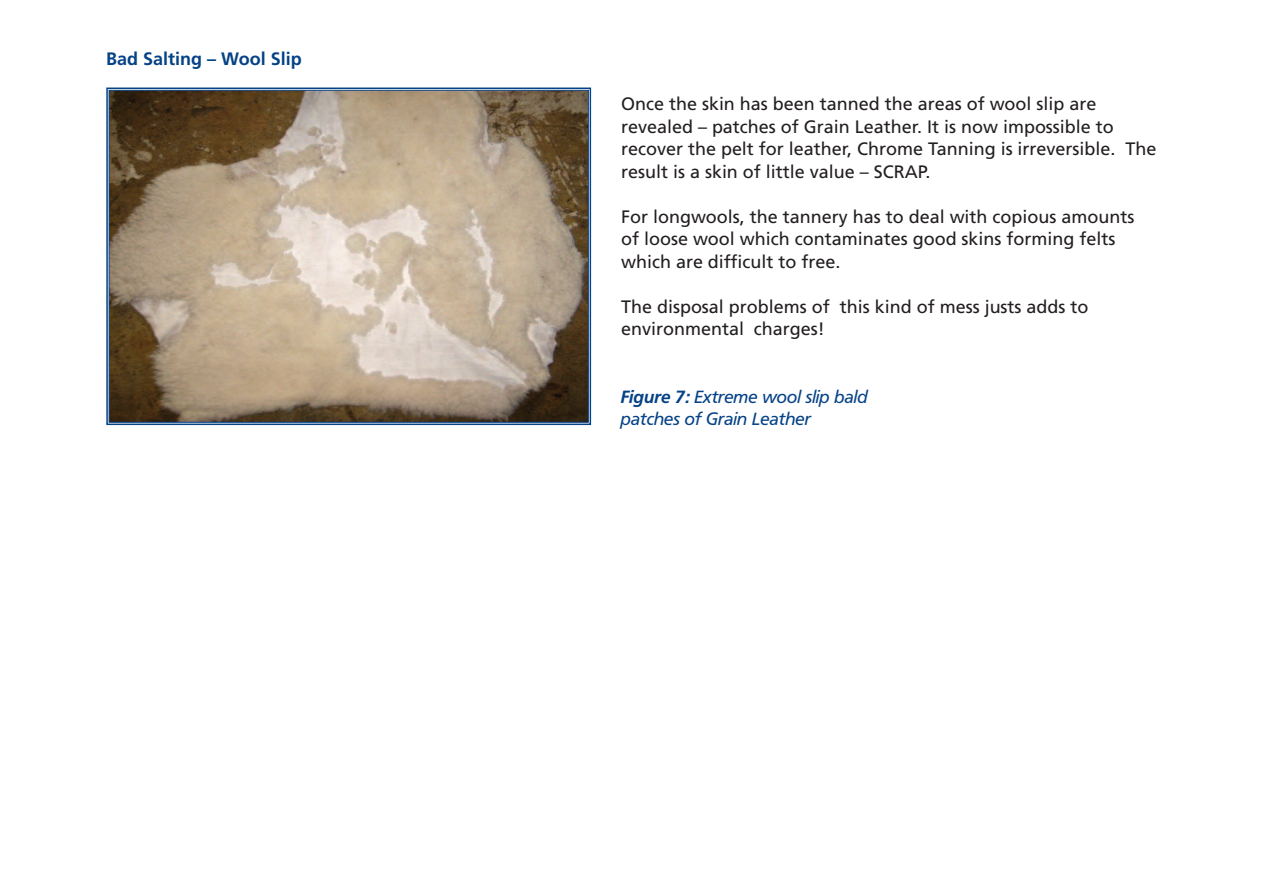
<style>
.page{position:relative;width:1263px;height:893px;background:#fff}
.page>*{position:absolute;margin:0;border:0;box-sizing:border-box;transform-origin:0 0}
.t1{font:18px/22.5px "Frutiger";color:#231f20}
.t2{font:700 18px "Frutiger";color:#054286}
.t3{font:16.5px/22.5px "Fruti K";color:#054286}
.s1{font-family:"Fruti KHF"}
</style>
<div class="page">
<img style="left:111px;top:92px;width:476px;height:329px">
<div style="left:106px;top:88px;width:485px;height:337px;border:2px solid #054286"></div>
<div style="left:109px;top:90px;width:480px;height:333px;border:1px solid #054286"></div>
<p class="t2" style="left:106px;top:52px;width:197px">Bad Salting – Wool Slip</p>
<p class="t1" style="left:621px;top:94px;width:537px">Once the skin has been tanned the areas of wool slip are revealed – patches of Grain Leather. It is now impossible to recover the pelt for leather, Chrome Tanning is irreversible. The result is a skin of little value – SCRAP.</p>
<p class="t1" style="left:621px;top:206px;width:515px">For longwools, the tannery has to deal with copious amounts of loose wool which contaminates good skins forming felts which are difficult to free.</p>
<p class="t1" style="left:621px;top:296px;width:469px">The disposal problems of this kind of mess justs adds to environmental charges!</p>
<p class="t3" style="left:621px;top:386px;width:248px"><span class="s1">Figure 7:</span> Extreme wool slip bald patches of Grain Leather</p>
</div>
